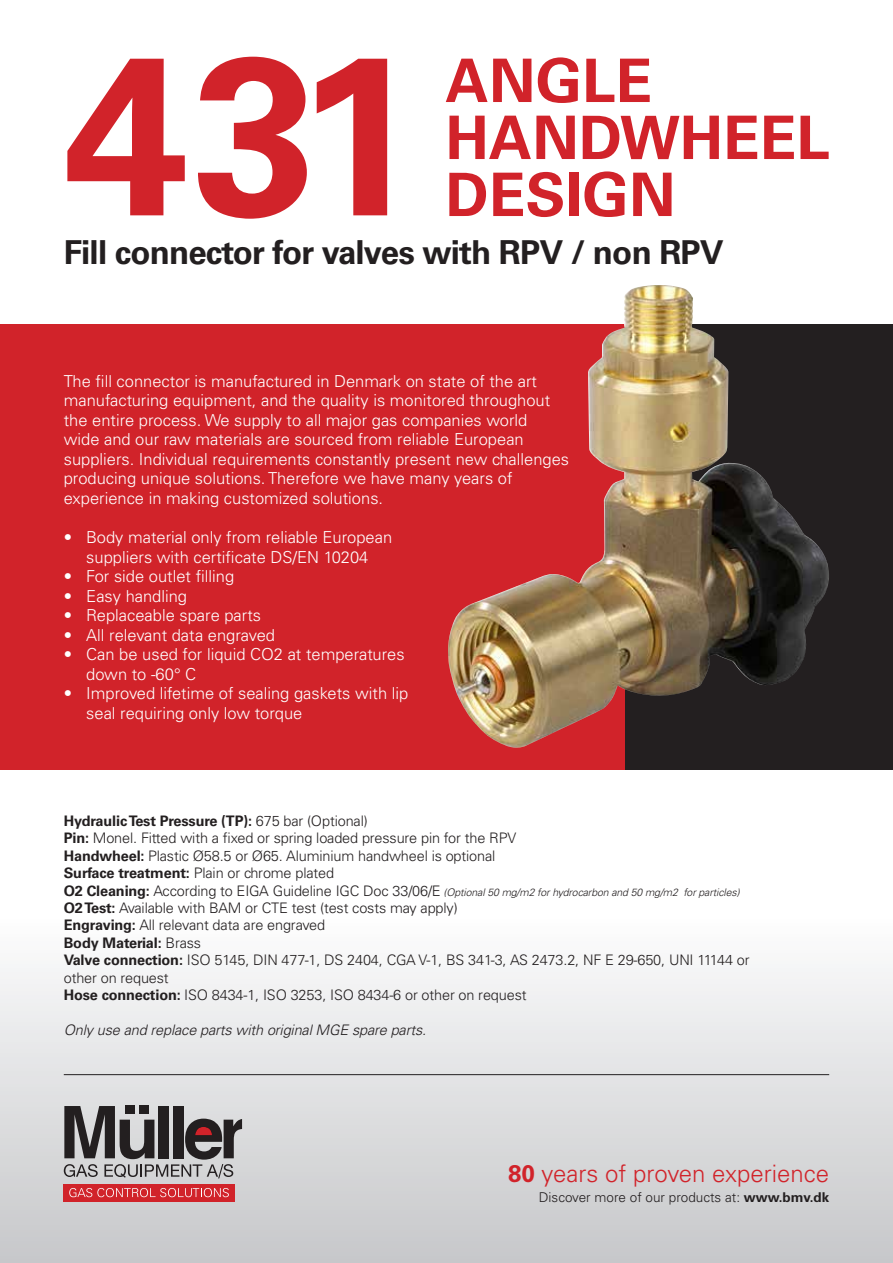
<style>
.page{position:relative;width:893px;height:1263px;background:#fff}
.page>*{position:absolute;margin:0;border:0;box-sizing:border-box;transform-origin:0 0}
.t1{font:700 224.4px "Univers LT Std";color:#d1232a}
.t2{font:700 60px/57px "Univers LT Std";color:#d1232a}
.t3{font:700 33px "Univers LT Std";letter-spacing:-.025em;color:#231f20}
.t4{font:300 24px "Univers LT Std";color:#d1232a}
.t5{font:300 16.5px/19.5px "Univers LT Std";color:#fff}
.t6{font:300 14.55px/17.4px "Univers LT Std";letter-spacing:-.01em;color:#231f20}
.t7{font:italic 300 14.55px "Univers LT Std";letter-spacing:-.01em;color:#231f20}
.t8{font:300 13.5px "Univers LT Std";color:#231f20}
.t9{font:italic 300 10.5px "Univers LT Std";letter-spacing:-.01em;color:#231f20}
.s1{font-weight:700}
.s2{font-weight:700;font-style:normal;font-size:14.55px}
.s3{font-style:normal;font-size:14.55px}
</style>
<div class="page">
<div style="left:0;top:915px;width:893px;height:348px;background:linear-gradient(to bottom,#fdfdfe,#c6c7c9)"></div>
<div style="left:0;top:324px;width:625px;height:445px;background:#d1232a"></div>
<div style="left:625px;top:324px;width:268px;height:445px;background:#231f20"></div>
<img style="left:448px;top:285px;width:381px;height:463px">
<hr style="left:64px;top:1074px;width:765px;height:1px;background:#231f20">
<div style="left:125px;top:1105px;width:10px;height:9px;background:#231f20"></div>
<div style="left:140px;top:1105px;width:9px;height:9px;background:#231f20"></div>
<svg style="left:64px;top:1106px;width:178px;height:72px;background:#817e7f"></svg>
<div style="left:64px;top:1184px;width:171px;height:18px;background:#d1232a"></div>
<svg style="left:69px;top:1188px;width:160px;height:9px"></svg>
<h1 class="t1" style="left:64px;top:5px;width:358px">431</h1>
<h2 class="t2" style="left:445px;top:53px;width:386px">ANGLE<br>HANDWHEEL<br>DESIGN</h2>
<h3 class="t3" style="left:64px;top:233px;width:661px">Fill connector for valves with RPV / non RPV</h3>
<p class="t5" style="left:64px;top:371px;width:507px">The fill connector is manufactured in Denmark on state of the art manufacturing equipment, and the quality is monitored throughout the entire process. We supply to all major gas companies world<br>wide and our raw materials are sourced from reliable European suppliers. Individual requirements constantly present new challenges producing unique solutions. Therefore we have many years of experience in making customized solutions.</p>
<p class="t5" style="left:64px;top:527px;width:330px;text-align:center">• Body material only from reliable European suppliers with certificate DS/EN 10204</p>
<p class="t5" style="left:64px;top:566px;width:172px">• For side outlet filling</p>
<p class="t5" style="left:64px;top:586px;width:125px">• Easy handling</p>
<p class="t5" style="left:64px;top:605px;width:199px">• Replaceable spare parts</p>
<p class="t5" style="left:64px;top:625px;width:213px">• All relevant data engraved</p>
<p class="t5" style="left:86px;top:644px;width:320px;text-indent:-23px">• Can be used for liquid CO2 at temperatures down to -60° C</p>
<p class="t5" style="left:86px;top:683px;width:323px;text-indent:-23px">• Improved lifetime of sealing gaskets with lip seal requiring only low torque</p>
<p class="t6" style="left:64px;top:812px;width:454px"><span class="s1">Hydraulic Test Pressure (TP):</span> 675 bar (Optional)<br><span class="s1">Pin:</span> Monel. Fitted with a fixed or spring loaded pressure pin for the RPV <span class="s1">Handwheel:</span> Plastic Ø58.5 or Ø65. Aluminium handwheel is optional <span class="s1">Surface treatment:</span> Plain or chrome plated</p>
<p class="t9" style="left:64px;top:885px;width:677px"><span class="s2">O2 Cleaning:</span> <span class="s3">According to EIGA Guideline IGC Doc 33/06/E</span> (Optional 50 mg/m2 for hydrocarbon and 50 mg/m2 for particles)</p>
<p class="t6" style="left:64px;top:899px;width:687px"><span class="s1">O2 Test:</span> Available with BAM or CTE test (test costs may apply)<br><span class="s1">Engraving:</span> All relevant data are engraved<br><span class="s1">Body Material:</span> Brass<br><span class="s1">Valve connection:</span> ISO 5145, DIN 477-1, DS 2404, CGA V-1, BS 341-3, AS 2473.2, NF E 29-650, UNI 11144 or other on request<br><span class="s1">Hose connection:</span> ISO 8434-1, ISO 3253, ISO 8434-6 or other on request</p>
<p class="t7" style="left:64px;top:1021px;width:364px">Only use and replace parts with original MGE spare parts.</p>
<h3 class="t4" style="left:508px;top:1159px;width:322px"><span class="s1">80</span> years of proven experience</h3>
<p class="t8" style="left:539px;top:1189px;width:292px">Discover more of our products at: <span class="s1">www.bmv.dk</span></p>
</div>
